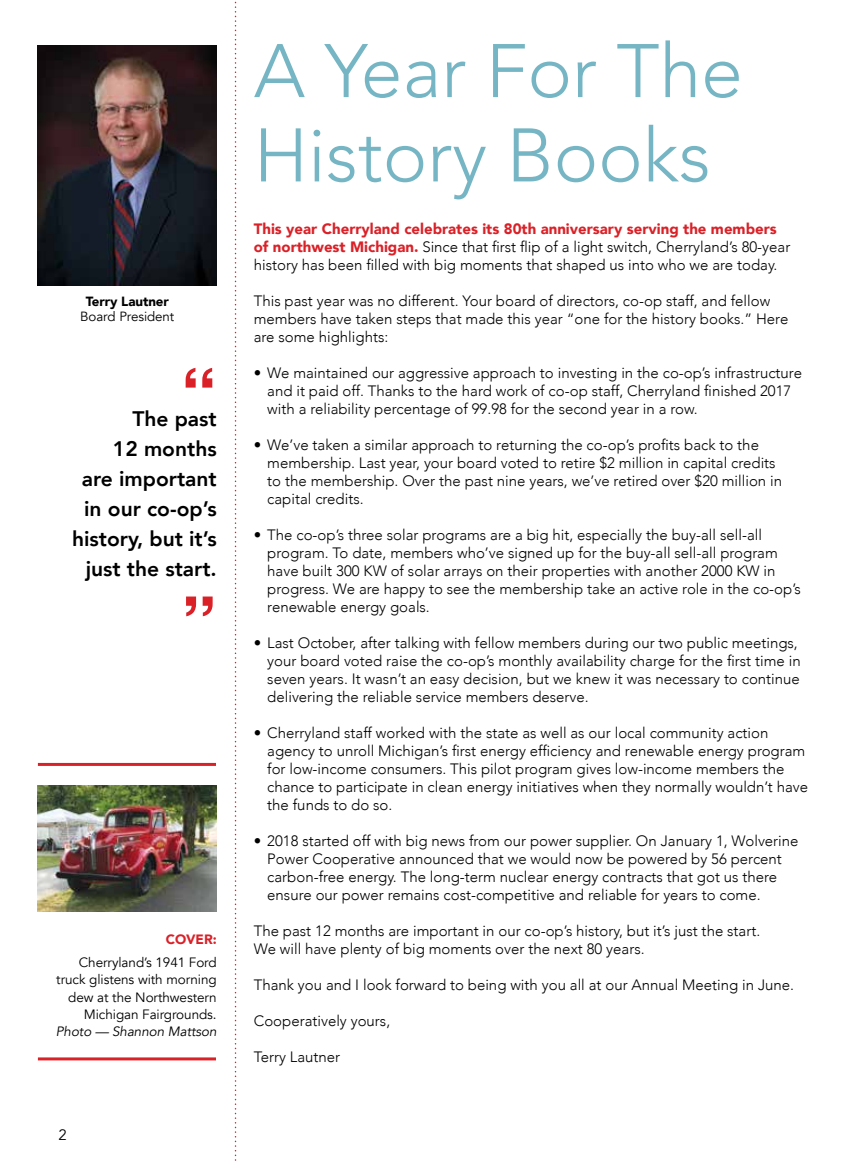
<style>
.page{position:relative;width:864px;height:1161px;background:#fff}
.page>*{position:absolute;margin:0;border:0;box-sizing:border-box;transform-origin:0 0}
.t1{font:300 75px/84.3px "Avenir";color:#76b6c4}
.t2{font:700 72px "Helvetica";color:#da2128}
.t3{font:800 21px/30px "Avenir";color:#000;text-align:right}
.t4{font:300 15px/18px "Avenir";color:#000}
.t5{font:15px "Avenir";color:#000}
.t6{font:13.5px/17.2px "Avenir";letter-spacing:-.005em;color:#000;text-align:right}
.t7{font:italic 13.5px "Avenir";letter-spacing:-.005em;color:#000}
.t8{font:900 13.5px "Avenir";letter-spacing:-.005em;color:#da2128}
.t9{font:13.35px "Avenir";letter-spacing:-.005em;color:#000}
.t10{font:900 13.35px "Avenir";letter-spacing:-.005em;color:#000}
.s1{font-weight:900;color:#da2128}
</style>
<div class="page">
<img style="left:38px;top:45px;width:179px;height:241px">
<img style="left:38px;top:786px;width:179px;height:126px">
<svg style="left:235px;top:1px;width:2px;height:1160px"></svg>
<hr style="left:38px;top:763px;width:178px;height:3px;background:#da2128">
<hr style="left:38px;top:1057px;width:178px;height:3px;background:#da2128">
<p class="t10" style="left:86px;top:290px;width:85px">Terry Lautner</p>
<p class="t9" style="left:80px;top:308px;width:96px">Board President</p>
<h2 class="t2" style="left:181px;top:337px;width:37px">“</h2>
<h3 class="t3" style="left:132px;top:404px;width:86px">The past</h3>
<h3 class="t3" style="left:72px;top:434px;width:146px">12 months<br>are important in our co-op’s history, but it’s just the start.</h3>
<h2 class="t2" style="left:181px;top:565px;width:37px">”</h2>
<p class="t8" style="left:166px;top:928px;width:52px">COVER:</p>
<p class="t6" style="left:56px;top:954px;width:162px">Cherryland’s 1941 Ford truck glistens with morning dew at the Northwestern<br>Michigan Fairgrounds.</p>
<p class="t7" style="left:56px;top:1023px;width:162px">Photo — Shannon Mattson</p>
<p class="t5" style="left:59px;top:1126px;width:10px">2</p>
<h1 class="t1" style="left:254px;top:29px;width:491px">A Year For The<br>History Books</h1>
<p class="t4" style="left:254px;top:220px;width:538px"><span class="s1">This year Cherryland celebrates its 80th anniversary serving the members of northwest Michigan.</span> Since that first flip of a light switch, Cherryland’s 80-year history has been filled with big moments that shaped us into who we are today.</p>
<p class="t4" style="left:254px;top:292px;width:536px">This past year was no different. Your board of directors, co-op staff, and fellow members have taken steps that made this year “one for the history books.” Here are some highlights:</p>
<p class="t4" style="left:267px;top:364px;width:536px;text-indent:-14px">• We maintained our aggressive approach to investing in the co-op’s infrastructure and it paid off. Thanks to the hard work of co-op staff, Cherryland finished 2017 with a reliability percentage of 99.98 for the second year in a row.</p>
<p class="t4" style="left:267px;top:436px;width:516px;text-indent:-14px">• We’ve taken a similar approach to returning the co-op’s profits back to the membership. Last year, your board voted to retire $2 million in capital credits to the membership. Over the past nine years, we’ve retired over $20 million in capital credits.</p>
<p class="t4" style="left:267px;top:526px;width:535px;text-indent:-14px">• The co-op’s three solar programs are a big hit, especially the buy-all sell-all program. To date, members who’ve signed up for the buy-all sell-all program have built 300 KW of solar arrays on their properties with another 2000 KW in progress. We are happy to see the membership take an active role in the co-op’s renewable energy goals.</p>
<p class="t4" style="left:267px;top:634px;width:535px;text-indent:-14px">• Last October, after talking with fellow members during our two public meetings, your board voted raise the co-op’s monthly availability charge for the first time in seven years. It wasn’t an easy decision, but we knew it was necessary to continue delivering the reliable service members deserve.</p>
<p class="t4" style="left:267px;top:724px;width:542px;text-indent:-14px">• Cherryland staff worked with the state as well as our local community action agency to unroll Michigan’s first energy efficiency and renewable energy program for low-income consumers. This pilot program gives low-income members the chance to participate in clean energy initiatives when they normally wouldn’t have the funds to do so.</p>
<p class="t4" style="left:267px;top:832px;width:533px;text-indent:-14px">• 2018 started off with big news from our power supplier. On January 1, Wolverine Power Cooperative announced that we would now be powered by 56 percent carbon-free energy. The long-term nuclear energy contracts that got us there ensure our power remains cost-competitive and reliable for years to come.</p>
<p class="t4" style="left:254px;top:922px;width:508px">The past 12 months are important in our co-op’s history, but it’s just the start.<br>We will have plenty of big moments over the next 80 years.</p>
<p class="t4" style="left:254px;top:976px;width:542px">Thank you and I look forward to being with you all at our Annual Meeting in June.</p>
<p class="t4" style="left:254px;top:1012px;width:138px">Cooperatively yours,</p>
<p class="t4" style="left:254px;top:1048px;width:88px">Terry Lautner</p>
</div>
